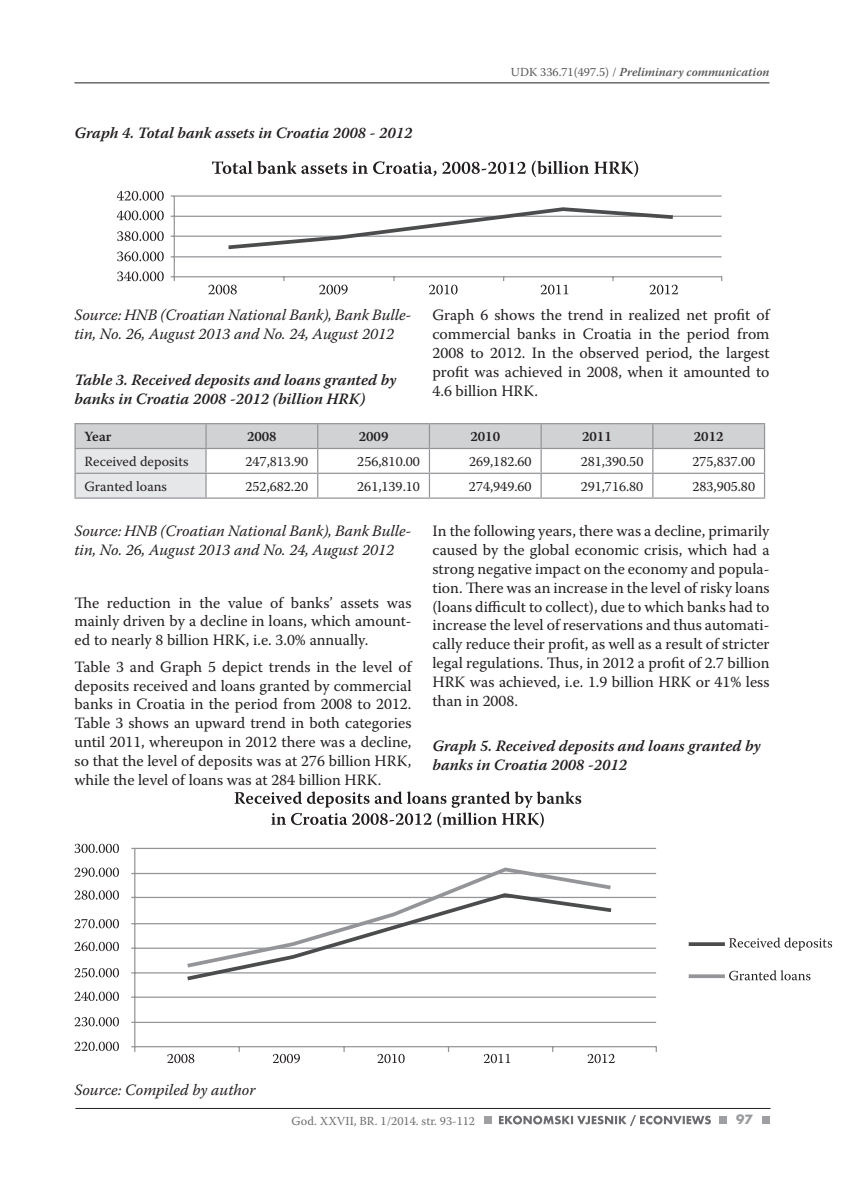
<style>
.page{position:relative;width:844px;height:1191px;background:#fff}
.page>*{position:absolute;margin:0;border:0;box-sizing:border-box;transform-origin:0 0}
.t1{font:15.75px/18.9px "Warnock Pro";color:#231f20;text-align:justify}
.t2{font:italic 15.75px/18.9px "Warnock Pro";color:#231f20}
.t3{font:italic 600 15.75px/18.9px "Warnock Pro";color:#231f20}
.t4{font:14px "Warnock Pro";color:#231f20}
.t5{font:600 14px "Warnock Pro";color:#231f20}
.t6{font:700 14px "Futura TOT";color:#97999c}
.t7{font:italic 600 12.25px "Warnock Pro";color:#57585a}
.t8{font:12.25px "Warnock Pro";color:#6c6d70}
.s1{font-weight:400;font-style:normal}
</style>
<div class="page">
<hr style="left:74px;top:83px;width:695px;height:1px;background:#231f20">
<hr style="left:75px;top:1108px;width:695px;height:1px;background:#231f20">
<div style="left:483px;top:1115px;width:8px;height:8px;background:#9d9fa2"></div>
<div style="left:718px;top:1115px;width:8px;height:8px;background:#9d9fa2"></div>
<div style="left:761px;top:1115px;width:8px;height:8px;background:#9d9fa2"></div>
<svg style="left:499px;top:1115px;width:211px;height:11px"></svg>
<svg style="left:212px;top:161px;width:224px;height:15px"></svg>
<svg style="left:442px;top:162px;width:83px;height:12px"></svg>
<svg style="left:531px;top:160px;width:107px;height:17px"></svg>
<hr style="left:174px;top:196px;width:1px;height:85px;background:#939598">
<hr style="left:170px;top:276px;width:551px;height:1px;background:#939598">
<hr style="left:170px;top:256px;width:551px;height:1px;background:#939598">
<hr style="left:170px;top:236px;width:551px;height:1px;background:#939598">
<hr style="left:170px;top:195px;width:551px;height:2px;background:#939598">
<hr style="left:170px;top:216px;width:551px;height:1px;background:#939598">
<svg style="left:208px;top:285px;width:29px;height:9px"></svg>
<svg style="left:319px;top:285px;width:28px;height:9px"></svg>
<svg style="left:429px;top:285px;width:28px;height:9px"></svg>
<svg style="left:540px;top:285px;width:28px;height:9px"></svg>
<svg style="left:649px;top:285px;width:29px;height:9px"></svg>
<svg style="left:117px;top:191px;width:47px;height:10px"></svg>
<svg style="left:117px;top:210px;width:47px;height:10px"></svg>
<svg style="left:117px;top:231px;width:47px;height:10px"></svg>
<svg style="left:117px;top:251px;width:47px;height:10px"></svg>
<svg style="left:117px;top:271px;width:47px;height:10px"></svg>
<svg style="left:224px;top:207px;width:452px;height:43px"></svg>
<hr style="left:74px;top:423px;width:132px;height:1px;background:#939598">
<hr style="left:74px;top:424px;width:2px;height:24px;background:#939598">
<hr style="left:206px;top:423px;width:111px;height:1px;background:#939598">
<hr style="left:317px;top:423px;width:112px;height:1px;background:#939598">
<hr style="left:429px;top:423px;width:112px;height:1px;background:#939598">
<hr style="left:541px;top:423px;width:111px;height:1px;background:#939598">
<hr style="left:652px;top:423px;width:113px;height:1px;background:#939598">
<hr style="left:763px;top:424px;width:2px;height:24px;background:#939598">
<hr style="left:74px;top:448px;width:132px;height:1px;background:#939598">
<hr style="left:74px;top:449px;width:2px;height:24px;background:#939598">
<hr style="left:652px;top:448px;width:113px;height:1px;background:#939598">
<hr style="left:763px;top:449px;width:2px;height:24px;background:#939598">
<hr style="left:74px;top:472px;width:132px;height:2px;background:#939598">
<hr style="left:74px;top:474px;width:2px;height:23px;background:#939598">
<hr style="left:652px;top:472px;width:113px;height:2px;background:#939598">
<svg style="left:75px;top:424px;width:689px;height:73px"></svg>
<hr style="left:763px;top:474px;width:2px;height:23px;background:#939598">
<hr style="left:74px;top:497px;width:132px;height:2px;background:#939598">
<hr style="left:206px;top:497px;width:111px;height:2px;background:#939598">
<hr style="left:317px;top:497px;width:112px;height:2px;background:#939598">
<hr style="left:429px;top:497px;width:112px;height:2px;background:#939598">
<hr style="left:541px;top:497px;width:111px;height:2px;background:#939598">
<hr style="left:652px;top:497px;width:113px;height:2px;background:#939598">
<svg style="left:234px;top:791px;width:347px;height:37px"></svg>
<hr style="left:134px;top:849px;width:1px;height:203px;background:#939598">
<hr style="left:131px;top:1046px;width:525px;height:1px;background:#939598">
<hr style="left:131px;top:1021px;width:525px;height:2px;background:#939598">
<hr style="left:131px;top:996px;width:525px;height:1px;background:#939598">
<hr style="left:131px;top:947px;width:525px;height:1px;background:#939598">
<hr style="left:131px;top:923px;width:525px;height:1px;background:#939598">
<hr style="left:131px;top:896px;width:525px;height:2px;background:#939598">
<hr style="left:131px;top:873px;width:525px;height:1px;background:#939598">
<hr style="left:131px;top:847px;width:525px;height:2px;background:#939598">
<hr style="left:131px;top:972px;width:525px;height:1px;background:#939598">
<svg style="left:167px;top:1053px;width:27px;height:10px"></svg>
<svg style="left:273px;top:1053px;width:27px;height:10px"></svg>
<svg style="left:377px;top:1053px;width:27px;height:10px"></svg>
<svg style="left:483px;top:1053px;width:27px;height:10px"></svg>
<svg style="left:587px;top:1053px;width:27px;height:10px"></svg>
<svg style="left:183px;top:896px;width:432px;height:85px"></svg>
<svg style="left:183px;top:867px;width:431px;height:103px"></svg>
<svg style="left:688px;top:942px;width:36px;height:4px"></svg>
<svg style="left:688px;top:974px;width:36px;height:4px"></svg>
<svg style="left:74px;top:843px;width:45px;height:10px"></svg>
<svg style="left:74px;top:867px;width:45px;height:10px"></svg>
<svg style="left:74px;top:890px;width:45px;height:9px"></svg>
<svg style="left:74px;top:919px;width:45px;height:9px"></svg>
<svg style="left:74px;top:941px;width:45px;height:10px"></svg>
<svg style="left:74px;top:968px;width:45px;height:9px"></svg>
<svg style="left:74px;top:991px;width:45px;height:10px"></svg>
<svg style="left:74px;top:1017px;width:45px;height:9px"></svg>
<svg style="left:74px;top:1041px;width:45px;height:10px"></svg>
<svg style="left:729px;top:937px;width:102px;height:13px"></svg>
<svg style="left:729px;top:970px;width:81px;height:10px"></svg>
<p class="t3" style="left:74px;top:123px;width:339px">Graph 4. Total bank assets in Croatia 2008 - 2012</p>
<p class="t7" style="left:511px;top:65px;width:260px"><span class="s1">UDK 336.71(497.5) /</span> Preliminary communication</p>
<p class="t2" style="left:74px;top:305px;width:338px">Source: HNB (Croatian National Bank), Bank Bulle&shy;tin, No. 26, August 2013 and No. 24, August 2012</p>
<p class="t3" style="left:74px;top:370px;width:323px">Table 3. Received deposits and loans granted by banks in Croatia 2008 -2012 (billion HRK)</p>
<p class="t1" style="left:432px;top:305px;width:338px">Graph 6 shows the trend in realized net profit of commercial banks in Croatia in the period from 2008 to 2012. In the observed period, the largest profit was achieved in 2008, when it amounted to 4.6 billion HRK.</p>
<p class="t5" style="left:84px;top:428px;width:28px">Year</p>
<p class="t5" style="left:247px;top:428px;width:31px">2008</p>
<p class="t5" style="left:358px;top:428px;width:31px">2009</p>
<p class="t5" style="left:470px;top:428px;width:31px">2010</p>
<p class="t5" style="left:582px;top:428px;width:31px">2011</p>
<p class="t5" style="left:693px;top:428px;width:31px">2012</p>
<p class="t4" style="left:84px;top:453px;width:106px">Received deposits</p>
<p class="t4" style="left:245px;top:453px;width:64px">247,813.90</p>
<p class="t4" style="left:357px;top:453px;width:64px">256,810.00</p>
<p class="t4" style="left:469px;top:453px;width:64px">269,182.60</p>
<p class="t4" style="left:580px;top:453px;width:64px">281,390.50</p>
<p class="t4" style="left:692px;top:453px;width:64px">275,837.00</p>
<p class="t4" style="left:84px;top:478px;width:84px">Granted loans</p>
<p class="t4" style="left:245px;top:478px;width:64px">252,682.20</p>
<p class="t4" style="left:357px;top:478px;width:64px">261,139.10</p>
<p class="t4" style="left:469px;top:478px;width:64px">274,949.60</p>
<p class="t4" style="left:580px;top:478px;width:64px">291,716.80</p>
<p class="t4" style="left:692px;top:478px;width:64px">283,905.80</p>
<p class="t2" style="left:74px;top:521px;width:338px">Source: HNB (Croatian National Bank), Bank Bulle&shy;tin, No. 26, August 2013 and No. 24, August 2012</p>
<p class="t1" style="left:74px;top:592px;width:338px">The reduction in the value of banks’ assets was mainly driven by a decline in loans, which amount&shy;ed to nearly 8 billion HRK, i.e. 3.0% annually.</p>
<p class="t1" style="left:74px;top:657px;width:338px">Table 3 and Graph 5 depict trends in the level of deposits received and loans granted by commercial banks in Croatia in the period from 2008 to 2012.<br>Table 3 shows an upward trend in both categories until 2011, whereupon in 2012 there was a decline, so that the level of deposits was at 276 billion HRK, while the level of loans was at 284 billion HRK.</p>
<p class="t1" style="left:432px;top:521px;width:338px">In the following years, there was a decline, primarily caused by the global economic crisis, which had a strong negative impact on the economy and popula&shy;tion. There was an increase in the level of risky loans (loans difficult to collect), due to which banks had to increase the level of reservations and thus automati&shy;cally reduce their profit, as well as a result of stricter legal regulations. Thus, in 2012 a profit of 2.7 billion HRK was achieved, i.e. 1.9 billion HRK or 41% less than in 2008.</p>
<p class="t3" style="left:432px;top:736px;width:330px">Graph 5. Received deposits and loans granted by banks in Croatia 2008 -2012</p>
<p class="t2" style="left:74px;top:1080px;width:182px">Source: Compiled by author</p>
<p class="t8" style="left:291px;top:1113px;width:185px">God. XXVII, BR. 1/2014. str. 93-112</p>
<p class="t6" style="left:736px;top:1111px;width:18px">97</p>
</div>
